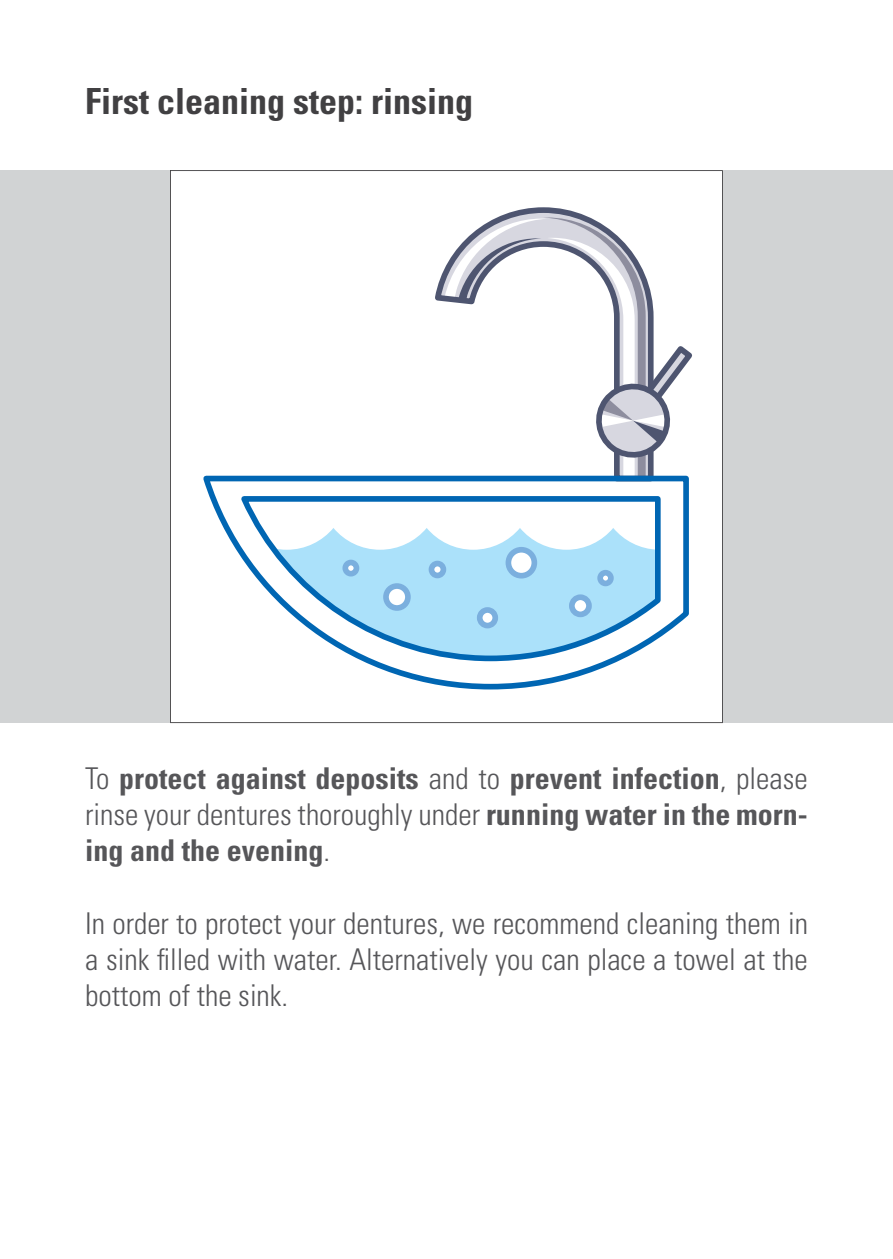
<style>
.page{position:relative;width:893px;height:1259px;background:#fff}
.page>*{position:absolute;margin:0;border:0;box-sizing:border-box;transform-origin:0 0}
.t1{font:700 condensed 36px "Univers LT";color:#414042}
.t2{font:300 condensed 30px/36px "Univers";color:#565659;text-align:justify}
.t3{font:700 condensed 30px "Univers LT";color:#565659}
.s1{font-family:"Univers";font-weight:300}
.s2{font-family:"Univers LT";font-weight:700}
</style>
<div class="page">
<div style="left:0;top:170px;width:893px;height:553px;background:#d1d3d4"></div>
<svg style="left:170px;top:170px;width:553px;height:553px;background:#e5eff5"></svg>
<p class="t1" style="left:85px;top:79px;width:389px">First cleaning step: rinsing</p>
<p class="t3" style="left:85px;top:760px;width:724px"><span class="s1">To</span> protect against deposits <span class="s1">and to</span> prevent infection<span class="s1">, please</span></p>
<p class="t2" style="left:85px;top:797px;width:724px">rinse your dentures thoroughly under <span class="s2">running water in the morn-</span></p>
<p class="t3" style="left:85px;top:832px;width:246px">ing and the evening<span class="s1">.</span></p>
<p class="t2" style="left:85px;top:905px;width:724px">In order to protect your dentures, we recommend cleaning them in a sink filled with water. Alternatively you can place a towel at the bottom of the sink.</p>
</div>
